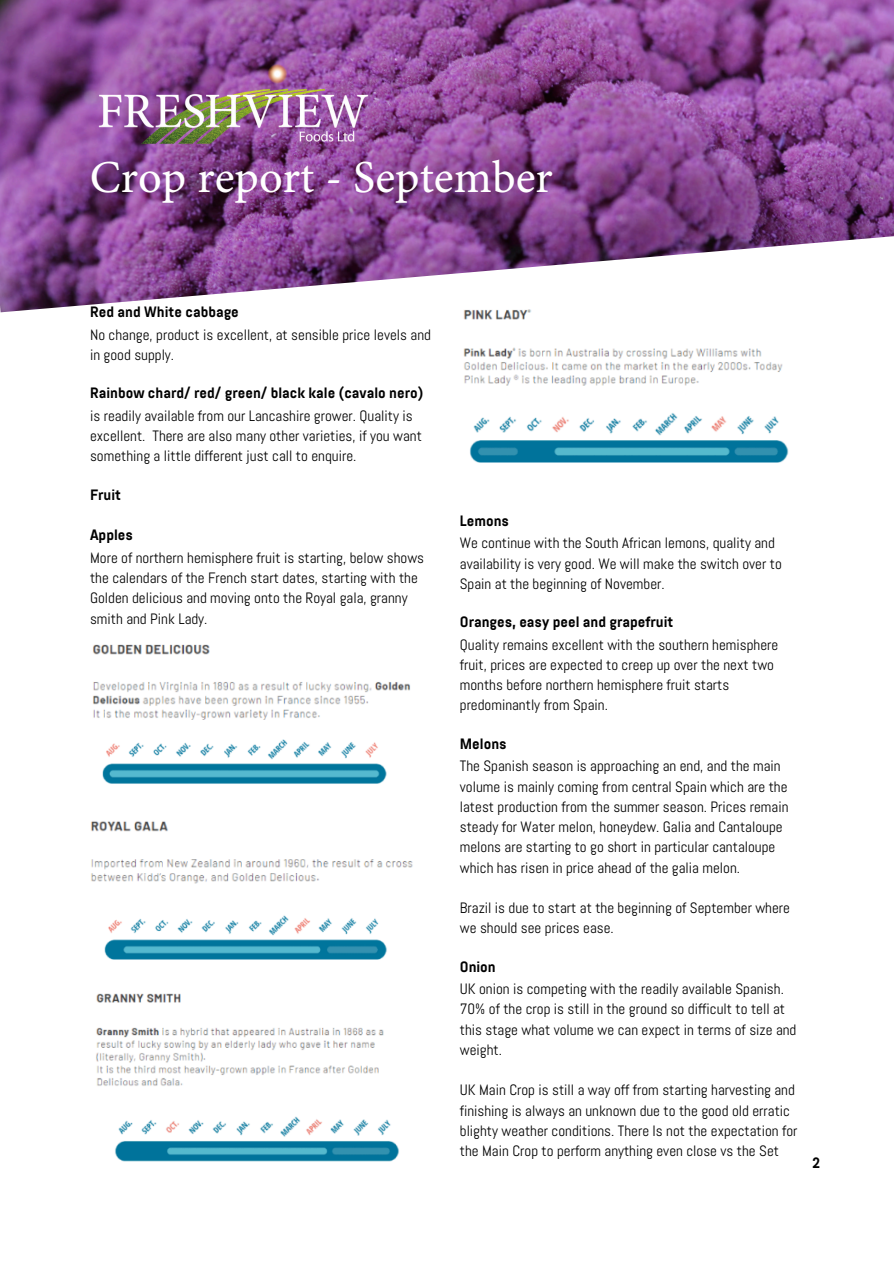
<style>
.page{position:relative;width:894px;height:1264px;background:#fff}
.page>*{position:absolute;margin:0;border:0;box-sizing:border-box;transform-origin:0 0}
.t1{font:45.75px "Minion Pro Capt";color:#fff}
.t2{font:15px/20.2px "Abel";color:#000}
.t3{font:700 15px "Abel Pro";color:#000}
</style>
<div class="page">
<img style="left:0;top:0;width:893px;height:312px">
<img style="left:89px;top:48px;width:288px;height:118px">
<img style="left:91px;top:821px;width:322px;height:63px">
<img style="left:93px;top:644px;width:317px;height:76px">
<img style="left:102px;top:739px;width:285px;height:45px">
<img style="left:104px;top:915px;width:283px;height:45px">
<img style="left:96px;top:993px;width:288px;height:93px">
<img style="left:459px;top:289px;width:345px;height:97px">
<img style="left:115px;top:1116px;width:284px;height:46px">
<img style="left:470px;top:413px;width:319px;height:50px">
<h1 class="t1" style="left:90px;top:159px;width:464px">Crop report - September</h1>
<h2 class="t3" style="left:90px;top:306px;width:150px">Red and White cabbage</h2>
<p class="t2" style="left:90px;top:324px;width:342px">No change, product is excellent, at sensible price levels and in good supply.</p>
<p class="t3" style="left:90px;top:387px;width:334px">Rainbow chard/ red/ green/ black kale (cavalo nero)</p>
<h2 class="t2" style="left:90px;top:405px;width:333px">is readily available from our Lancashire grower. Quality is excellent. There are also many other varieties, if you want something a little different just call to enquire.</h2>
<p class="t3" style="left:90px;top:488px;width:32px">Fruit</p>
<p class="t3" style="left:90px;top:529px;width:44px">Apples</p>
<p class="t2" style="left:90px;top:547px;width:335px">More of northern hemisphere fruit is starting, below shows the calendars of the French start dates, starting with the Golden delicious and moving onto the Royal gala, granny smith and Pink Lady.</p>
<p class="t3" style="left:459px;top:514px;width:51px">Lemons</p>
<p class="t2" style="left:459px;top:533px;width:323px">We continue with the South African lemons, quality and availability is very good. We will make the switch over to<br>Spain at the beginning of November.</p>
<p class="t3" style="left:459px;top:616px;width:215px">Oranges, easy peel and grapefruit</p>
<p class="t2" style="left:459px;top:634px;width:320px">Quality remains excellent with the southern hemisphere fruit, prices are expected to creep up over the next two months before northern hemisphere fruit starts predominantly from Spain.</p>
<p class="t3" style="left:459px;top:737px;width:48px">Melons</p>
<p class="t2" style="left:459px;top:756px;width:330px">The Spanish season is approaching an end, and the main volume is mainly coming from central Spain which are the latest production from the summer season. Prices remain steady for Water melon, honeydew. Galia and Cantaloupe melons are starting to go short in particular cantaloupe which has risen in price ahead of the galia melon.</p>
<p class="t2" style="left:459px;top:897px;width:331px">Brazil is due to start at the beginning of September where we should see prices ease.</p>
<p class="t3" style="left:459px;top:960px;width:37px">Onion</p>
<p class="t2" style="left:459px;top:978px;width:338px">UK onion is competing with the readily available Spanish.<br>70% of the crop is still in the ground so difficult to tell at this stage what volume we can expect in terms of size and weight.</p>
<p class="t2" style="left:459px;top:1080px;width:339px">UK Main Crop is still a way off from starting harvesting and finishing is always an unknown due to the good old erratic blighty weather conditions. There Is not the expectation for the Main Crop to perform anything even close vs the Set</p>
<p class="t3" style="left:812px;top:1156px;width:9px">2</p>
</div>
